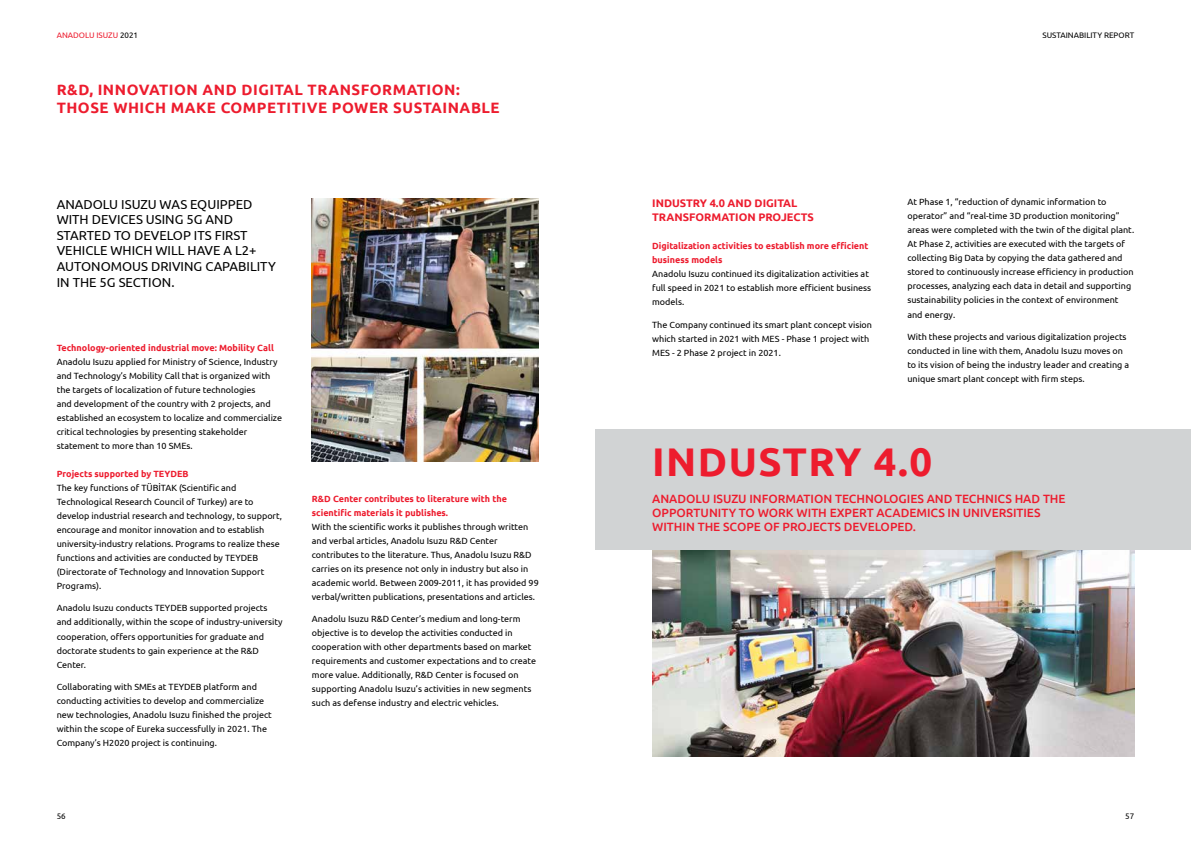
<style>
.page{position:relative;width:1191px;height:842px;background:#fff}
.page>*{position:absolute;margin:0;border:0;box-sizing:border-box;transform-origin:0 0}
.t1{font:700 40px "Ubuntu";letter-spacing:.035em;color:#ed1c2e}
.t2{font:700 15px/18px "Ubuntu";letter-spacing:.035em;color:#ed1c2e}
.t3{font:13px/15.6px "Ubuntu";color:#000}
.t4{font:500 12px/14.4px "Ubuntu";color:#ed1c2e}
.t5{font:700 11px/14px "Ubuntu";color:#ed1c2e}
.t6{font:9px/14px "Ubuntu";color:#000}
.t7{font:700 9px/14px "Ubuntu";color:#ed1c2e}
.t8{font:8px "Ubuntu";color:#000}
.t9{font:8px "Ubuntu";color:#ed1c2e}
.s1{color:#000}
</style>
<div class="page">
<img style="left:312px;top:198px;width:227px;height:264px">
<img style="left:652px;top:550px;width:482px;height:207px">
<div style="left:595px;top:429px;width:596px;height:121px;background:#d1d3d4"></div>
<p class="t9" style="left:57px;top:30px;width:83px">ANADOLU ISUZU <span class="s1">2021</span></p>
<p class="t8" style="left:1042px;top:30px;width:93px">SUSTAINABILITY REPORT</p>
<h2 class="t2" style="left:57px;top:81px;width:444px">R&amp;D, INNOVATION AND DIGITAL TRANSFORMATION:<br>THOSE WHICH MAKE COMPETITIVE POWER SUSTAINABLE</h2>
<h3 class="t3" style="left:57px;top:196px;width:221px">ANADOLU ISUZU WAS EQUIPPED<br>WITH DEVICES USING 5G AND<br>STARTED TO DEVELOP ITS FIRST<br>VEHICLE WHICH WILL HAVE A L2+<br>AUTONOMOUS DRIVING CAPABILITY<br>IN THE 5G SECTION.</h3>
<p class="t7" style="left:57px;top:341px;width:219px">Technology-oriented industrial move: Mobility Call</p>
<p class="t6" style="left:57px;top:354px;width:227px">Anadolu Isuzu applied for Ministry of Science, Industry and Technology’s Mobility Call that is organized with the targets of localization of future technologies<br>and development of the country with 2 projects, and established an ecosystem to localize and commercialize critical technologies by presenting stakeholder statement to more than 10 SMEs.</p>
<p class="t7" style="left:57px;top:467px;width:133px">Projects supported by TEYDEB</p>
<p class="t6" style="left:57px;top:480px;width:227px">The key functions of TÜBİTAK (Scientific and Technological Research Council of Turkey) are to develop industrial research and technology, to support, encourage and monitor innovation and to establish university-industry relations. Programs to realize these functions and activities are conducted by TEYDEB (Directorate of Technology and Innovation Support Programs).</p>
<p class="t6" style="left:57px;top:601px;width:227px">Anadolu Isuzu conducts TEYDEB supported projects and additionally, within the scope of industry-university cooperation, offers opportunities for graduate and doctorate students to gain experience at the R&amp;D Center.</p>
<p class="t6" style="left:57px;top:679px;width:217px">Collaborating with SMEs at TEYDEB platform and conducting activities to develop and commercialize new technologies, Anadolu Isuzu finished the project within the scope of Eureka successfully in 2021. The Company’s H2020 project is continuing.</p>
<p class="t7" style="left:312px;top:491px;width:196px">R&amp;D Center contributes to literature with the scientific materials it publishes.</p>
<p class="t6" style="left:312px;top:519px;width:228px">With the scientific works it publishes through written and verbal articles, Anadolu Isuzu R&amp;D Center contributes to the literature. Thus, Anadolu Isuzu R&amp;D carries on its presence not only in industry but also in academic world. Between 2009-2011, it has provided 99 verbal/written publications, presentations and articles.</p>
<p class="t6" style="left:312px;top:612px;width:226px">Anadolu Isuzu R&amp;D Center’s medium and long-term objective is to develop the activities conducted in cooperation with other departments based on market requirements and customer expectations and to create more value. Additionally, R&amp;D Center is focused on supporting Anadolu Isuzu’s activities in new segments such as defense industry and electric vehicles.</p>
<p class="t5" style="left:652px;top:196px;width:163px">INDUSTRY 4.0 AND DIGITAL<br>TRANSFORMATION PROJECTS</p>
<p class="t7" style="left:652px;top:239px;width:218px">Digitalization activities to establish more efficient business models</p>
<p class="t6" style="left:652px;top:266px;width:221px">Anadolu Isuzu continued its digitalization activities at full speed in 2021 to establish more efficient business models.</p>
<p class="t6" style="left:652px;top:317px;width:221px">The Company continued its smart plant concept vision which started in 2021 with MES - Phase 1 project with<br>MES - 2 Phase 2 project in 2021.</p>
<p class="t6" style="left:907px;top:195px;width:228px">At Phase 1, “reduction of dynamic information to operator” and “real-time 3D production monitoring” areas were completed with the twin of the digital plant.<br>At Phase 2, activities are executed with the targets of collecting Big Data by copying the data gathered and stored to continuously increase efficiency in production processes, analyzing each data in detail and supporting sustainability policies in the context of environment and energy.</p>
<p class="t6" style="left:907px;top:329px;width:223px">With these projects and various digitalization projects conducted in line with them, Anadolu Isuzu moves on to its vision of being the industry leader and creating a unique smart plant concept with firm steps.</p>
<h1 class="t1" style="left:652px;top:438px;width:281px">INDUSTRY 4.0</h1>
<h3 class="t4" style="left:652px;top:491px;width:415px">ANADOLU ISUZU INFORMATION TECHNOLOGIES AND TECHNICS HAD THE<br>OPPORTUNITY TO WORK WITH EXPERT ACADEMICS IN UNIVERSITIES<br>WITHIN THE SCOPE OF PROJECTS DEVELOPED.</h3>
<p class="t8" style="left:57px;top:811px;width:11px">56</p>
<p class="t8" style="left:1125px;top:811px;width:11px">57</p>
</div>
